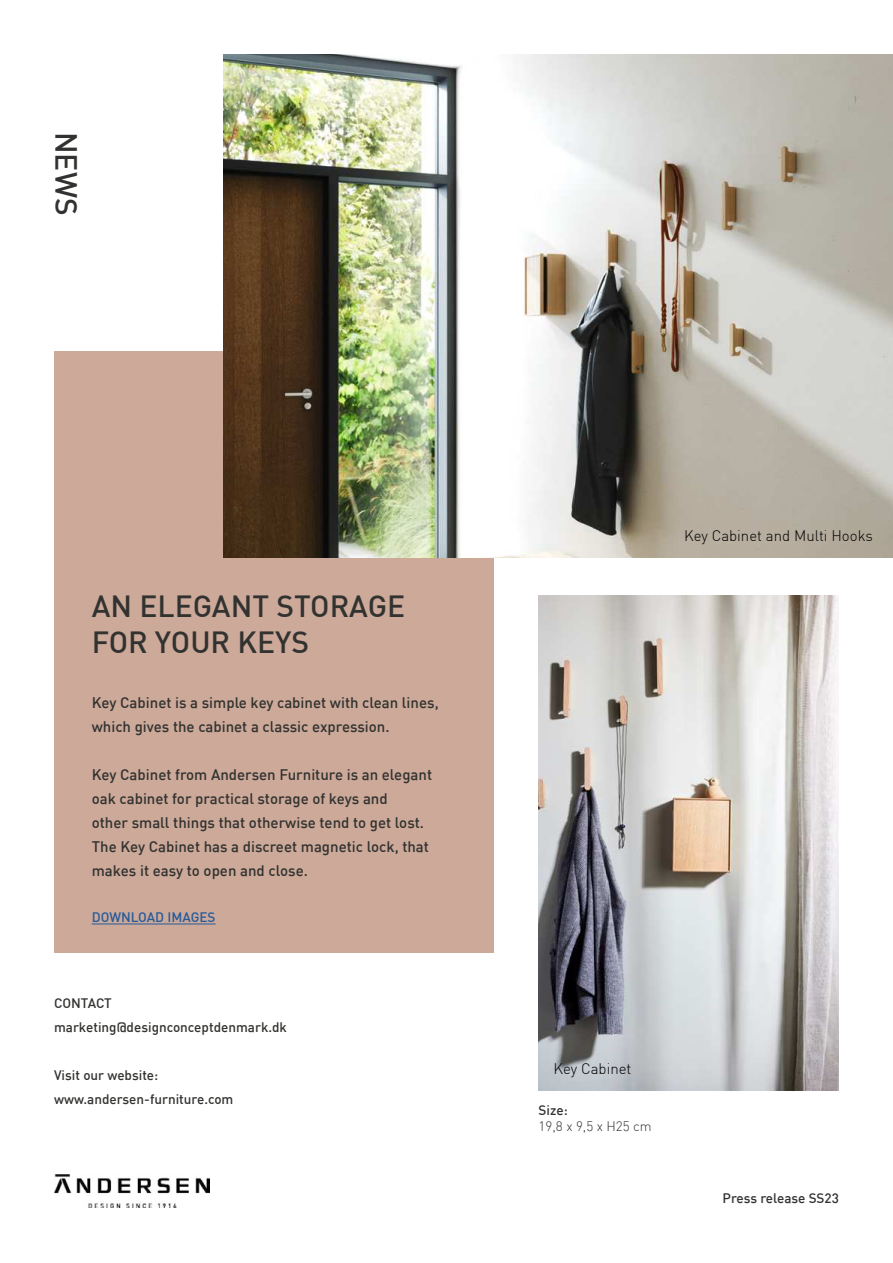
<style>
.page{position:relative;width:893px;height:1263px;background:#fff}
.page>*{position:absolute;margin:0;border:0;box-sizing:border-box;transform-origin:0 0}
.t1{font:500 30px/36px "DIN";color:#323230}
.t2{font:500 15px/24px "DIN";color:#323230}
.t3{font:300 15px "DIN";color:#000}
.t4{font:500 13.5px/24px "DIN";color:#323230}
.t5{font:500 13.5px "DIN";color:#265b9b}
.t6{font:300 13.5px "DIN";color:#323230}
</style>
<div class="page">
<div style="left:54px;top:351px;width:439px;height:601px;background:#cca999"></div>
<img style="left:224px;top:54px;width:669px;height:504px">
<img style="left:539px;top:595px;width:300px;height:495px">
<img style="left:54px;top:1174px;width:155px;height:33px">
<hr style="left:92px;top:923px;width:124px;height:1px;background:#265b9b">
<h1 class="t1" style="left:81px;top:132px;width:85px;rotate:90deg">NEWS</h1>
<h1 class="t1" style="left:92px;top:591px;width:315px">AN ELEGANT STORAGE<br>FOR YOUR KEYS</h1>
<p class="t2" style="left:92px;top:692px;width:348px">Key Cabinet is a simple key cabinet with clean lines, which gives the cabinet a classic expression.</p>
<p class="t2" style="left:92px;top:764px;width:342px">Key Cabinet from Andersen Furniture is an elegant oak cabinet for practical storage of keys and<br>other small things that otherwise tend to get lost.<br>The Key Cabinet has a discreet magnetic lock, that makes it easy to open and close.</p>
<p class="t5" style="left:92px;top:912px;width:125px">DOWNLOAD IMAGES</p>
<p class="t4" style="left:54px;top:992px;width:234px">CONTACT marketing@designconceptdenmark.dk</p>
<p class="t4" style="left:54px;top:1064px;width:181px">Visit our website: www.andersen-furniture.com</p>
<p class="t3" style="left:684px;top:530px;width:190px">Key Cabinet and Multi Hooks</p>
<p class="t3" style="left:553px;top:1063px;width:80px">Key Cabinet</p>
<p class="t4" style="left:539px;top:1099px;width:31px">Size:</p>
<p class="t6" style="left:539px;top:1121px;width:115px">19,8 x 9,5 x H25 cm</p>
<p class="t4" style="left:723px;top:1187px;width:118px">Press release SS23</p>
</div>
